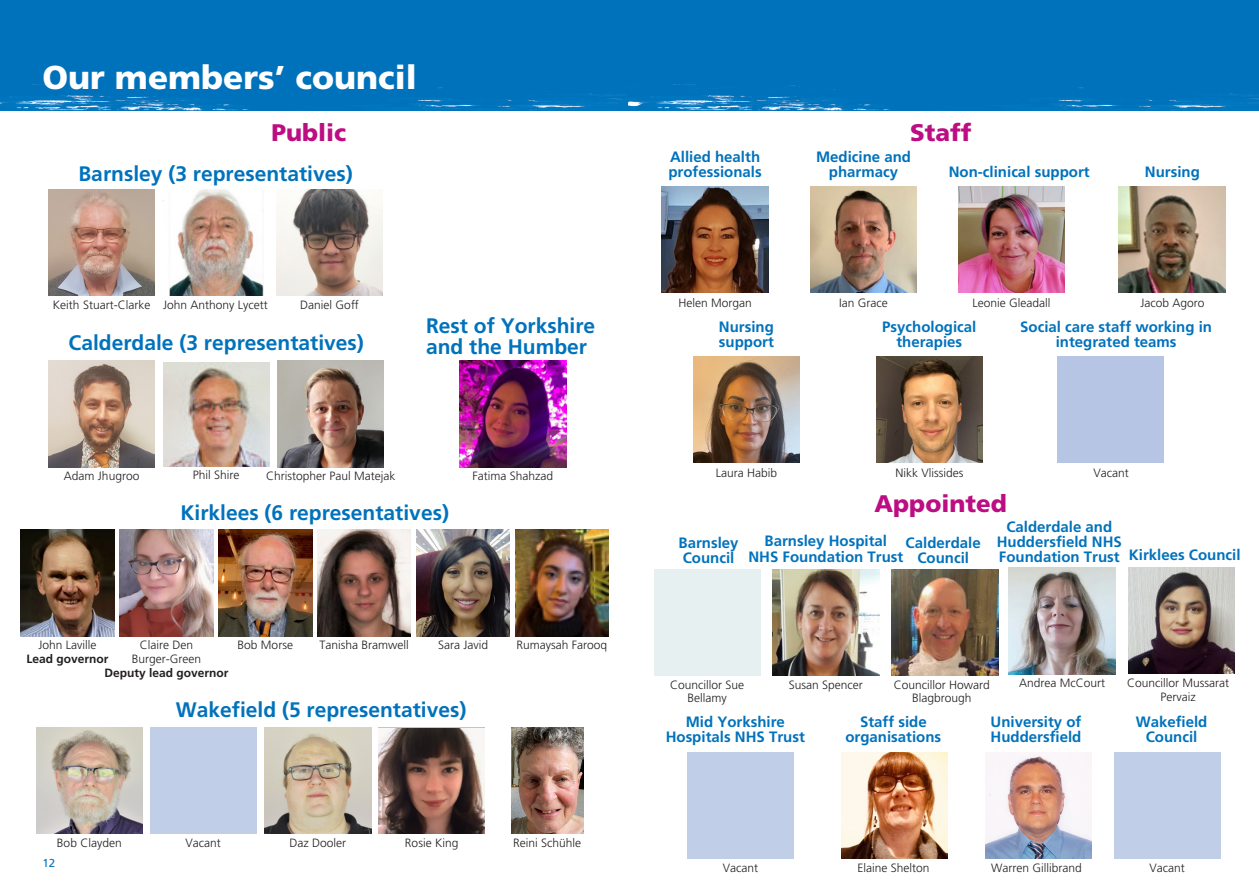
<style>
.page{position:relative;width:1259px;height:893px;background:#fff}
.page>*{position:absolute;margin:0;border:0;box-sizing:border-box;transform-origin:0 0}
.t1{font:900 33px "Frutiger";color:#fff}
.t2{font:900 24px "Frutiger";color:#bc0d83}
.t3{font:700 21px/21px "Frutiger";color:#0072bc}
.t4{font:700 15px/15px "Frutiger";color:#0072bc;text-align:center}
.t5{font:300 12px/13.8px "Frutiger";color:#231f20;text-align:center}
.t6{font:700 12px "Frutiger";color:#231f20}
.t7{font:11.55px "Frutiger";color:#0072bc}
.s1{font-weight:700}
</style>
<div class="page">
<div style="left:0;top:0;width:628px;height:110px;background:#0072bc"></div>
<div style="left:628px;top:0;width:631px;height:110px;background:#0072bc"></div>
<img style="left:218px;top:530px;width:94px;height:106px">
<img style="left:416px;top:530px;width:94px;height:106px">
<img style="left:515px;top:530px;width:93px;height:106px">
<img style="left:317px;top:530px;width:94px;height:106px">
<img style="left:120px;top:530px;width:93px;height:106px">
<img style="left:21px;top:530px;width:93px;height:106px">
<div style="left:1057px;top:356px;width:107px;height:107px;background:#b6c5e4"></div>
<img style="left:662px;top:186px;width:106px;height:106px">
<img style="left:876px;top:356px;width:106px;height:107px">
<img style="left:693px;top:356px;width:106px;height:107px">
<img style="left:1009px;top:568px;width:106px;height:106px">
<div style="left:654px;top:569px;width:106px;height:107px;background:#e7f0f1"></div>
<img style="left:772px;top:569px;width:107px;height:107px">
<img style="left:1128px;top:567px;width:106px;height:106px">
<img style="left:891px;top:569px;width:107px;height:107px">
<img style="left:985px;top:753px;width:106px;height:106px">
<div style="left:1114px;top:753px;width:107px;height:106px;background:#c1cee8"></div>
<div style="left:687px;top:753px;width:106px;height:106px;background:#c1cee8"></div>
<img style="left:841px;top:753px;width:107px;height:106px">
<img style="left:36px;top:728px;width:106px;height:106px">
<img style="left:265px;top:728px;width:106px;height:106px">
<div style="left:150px;top:728px;width:106px;height:106px;background:#c1cee8"></div>
<img style="left:511px;top:728px;width:72px;height:106px">
<img style="left:378px;top:728px;width:107px;height:106px">
<img style="left:810px;top:186px;width:106px;height:106px">
<img style="left:958px;top:186px;width:106px;height:106px">
<img style="left:1118px;top:186px;width:107px;height:106px">
<img style="left:163px;top:362px;width:106px;height:104px">
<img style="left:48px;top:361px;width:107px;height:106px">
<img style="left:278px;top:361px;width:106px;height:106px">
<img style="left:48px;top:190px;width:107px;height:106px">
<img style="left:163px;top:190px;width:101px;height:106px">
<img style="left:276px;top:190px;width:107px;height:106px">
<img style="left:460px;top:361px;width:106px;height:106px">
<p class="t1" style="left:43px;top:58px;width:376px">Our members’ council</p>
<p class="t2" style="left:271px;top:118px;width:76px">Public</p>
<p class="t2" style="left:910px;top:118px;width:63px">Staff</p>
<p class="t3" style="left:78px;top:163px;width:276px">Barnsley (3 representatives)</p>
<p class="t5" style="left:53px;top:298px;width:99px">Keith Stuart-Clarke</p>
<p class="t5" style="left:163px;top:298px;width:106px">John Anthony Lycett</p>
<p class="t5" style="left:300px;top:298px;width:60px">Daniel Goff</p>
<p class="t3" style="left:69px;top:332px;width:297px">Calderdale (3 representatives)</p>
<p class="t3" style="left:426px;top:315px;width:171px">Rest of Yorkshire and the Humber</p>
<p class="t5" style="left:64px;top:469px;width:77px">Adam Jhugroo</p>
<p class="t5" style="left:193px;top:468px;width:48px">Phil Shire</p>
<p class="t5" style="left:266px;top:469px;width:131px">Christopher Paul Matejak</p>
<p class="t5" style="left:472px;top:469px;width:82px">Fatima Shahzad</p>
<p class="t3" style="left:180px;top:502px;width:270px">Kirklees (6 representatives)</p>
<p class="t5" style="left:39px;top:638px;width:59px">John Laville</p>
<p class="t6" style="left:27px;top:651px;width:84px">Lead governor</p>
<p class="t5" style="left:104px;top:638px;width:126px">Claire Den<br>Burger-Green<br><span class="s1">Deputy lead governor</span></p>
<p class="t5" style="left:238px;top:638px;width:57px">Bob Morse</p>
<p class="t5" style="left:319px;top:638px;width:91px">Tanisha Bramwell</p>
<p class="t5" style="left:438px;top:638px;width:51px">Sara Javid</p>
<p class="t5" style="left:516px;top:638px;width:92px">Rumaysah Farooq</p>
<p class="t3" style="left:176px;top:699px;width:292px">Wakefield (5 representatives)</p>
<p class="t5" style="left:57px;top:836px;width:66px">Bob Clayden</p>
<p class="t5" style="left:185px;top:836px;width:37px">Vacant</p>
<p class="t5" style="left:290px;top:836px;width:58px">Daz Dooler</p>
<p class="t5" style="left:405px;top:836px;width:55px">Rosie King</p>
<p class="t5" style="left:513px;top:836px;width:70px">Reini Schühle</p>
<p class="t7" style="left:43px;top:857px;width:14px">12</p>
<p class="t4" style="left:668px;top:149px;width:95px;text-align:left">Allied health professionals</p>
<p class="t4" style="left:816px;top:149px;width:97px">Medicine and pharmacy</p>
<p class="t4" style="left:949px;top:164px;width:142px">Non-clinical support</p>
<p class="t4" style="left:1144px;top:164px;width:56px">Nursing</p>
<p class="t5" style="left:678px;top:296px;width:75px">Helen Morgan</p>
<p class="t4" style="left:719px;top:319px;width:56px;text-align:left">Nursing support</p>
<p class="t5" style="left:839px;top:296px;width:50px">Ian Grace</p>
<p class="t5" style="left:972px;top:296px;width:79px">Leonie Gleadall</p>
<p class="t5" style="left:1140px;top:296px;width:66px">Jacob Agoro</p>
<p class="t4" style="left:882px;top:319px;width:96px">Psychological therapies</p>
<p class="t4" style="left:1020px;top:319px;width:193px">Social care staff working in integrated teams</p>
<p class="t5" style="left:716px;top:466px;width:63px">Laura Habib</p>
<p class="t5" style="left:895px;top:466px;width:70px">Nikk Vlissides</p>
<p class="t5" style="left:1093px;top:466px;width:37px">Vacant</p>
<p class="t2" style="left:874px;top:489px;width:134px">Appointed</p>
<p class="t4" style="left:678px;top:535px;width:62px;text-align:left">Barnsley<br>Council</p>
<p class="t4" style="left:748px;top:534px;width:157px">Barnsley Hospital<br>NHS Foundation Trust</p>
<p class="t4" style="left:905px;top:535px;width:77px">Calderdale<br>Council</p>
<p class="t4" style="left:996px;top:519px;width:127px">Calderdale and<br>Huddersfield NHS<br>Foundation Trust</p>
<p class="t4" style="left:1128px;top:547px;width:113px">Kirklees Council</p>
<p class="t5" style="left:670px;top:678px;width:76px">Councillor Sue<br>Bellamy</p>
<p class="t5" style="left:789px;top:678px;width:76px">Susan Spencer</p>
<p class="t5" style="left:1127px;top:676px;width:104px">Councillor Mussarat<br>Pervaiz</p>
<p class="t5" style="left:1019px;top:676px;width:88px">Andrea McCourt</p>
<p class="t5" style="left:893px;top:678px;width:98px">Councillor Howard<br>Blagbrough</p>
<p class="t4" style="left:665px;top:714px;width:141px">Mid Yorkshire<br>Hospitals NHS Trust</p>
<p class="t4" style="left:845px;top:714px;width:97px">Staff side organisations</p>
<p class="t5" style="left:723px;top:861px;width:37px">Vacant</p>
<p class="t5" style="left:857px;top:861px;width:74px">Elaine Shelton</p>
<p class="t4" style="left:990px;top:714px;width:92px;text-align:left">University of<br>Huddersfield</p>
<p class="t4" style="left:1135px;top:714px;width:73px">Wakefield<br>Council</p>
<p class="t5" style="left:991px;top:861px;width:92px">Warren Gillibrand</p>
<p class="t5" style="left:1149px;top:861px;width:37px">Vacant</p>
</div>
